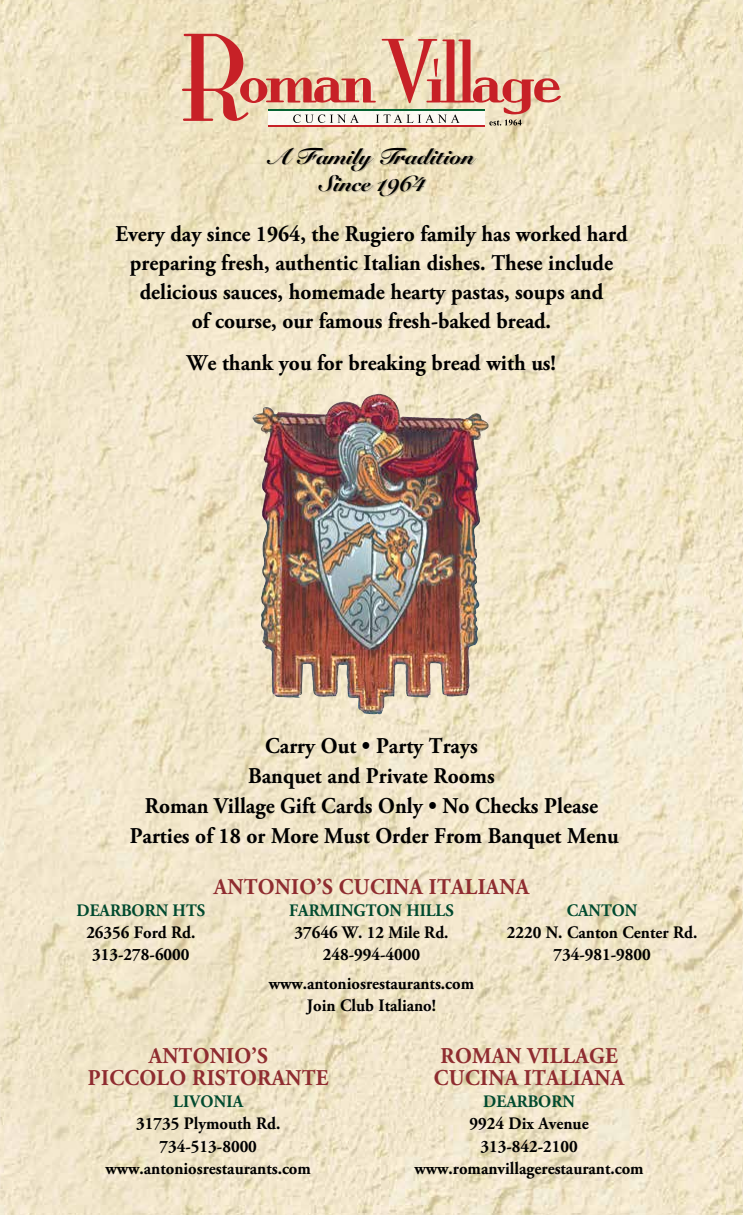
<style>
.page{position:relative;width:743px;height:1215px;background:#fff}
.page>*{position:absolute;margin:0;border:0;box-sizing:border-box;transform-origin:0 0}
.t1{font:700 22.5px/28.8px "Adobe Garamond Pro";color:#000;text-align:center;scale:.95 1}
.t2{font:700 22.5px/22.5px "Adobe Garamond Pro";letter-spacing:.015em;color:#8f2c30;text-align:center;scale:.95 1}
.t3{font:22.38px/26.8px "Snell Roundhand LT Std Blk Scr";color:#000;text-align:center}
.t4{font:700 17.5px/22.2px "Adobe Garamond Pro";color:#000;text-align:center;scale:.95 1}
.t5{font:700 17.5px "Adobe Garamond Pro";color:#004a2f;scale:.95 1}
</style>
<div class="page">
<img style="left:0;top:0;width:742px;height:1215px">
<div style="left:267px;top:148px;width:210px;height:49px;background:#000;opacity:.25"></div>
<svg style="left:182px;top:34px;width:379px;height:92px;background:#e2b69f"></svg>
<hr style="left:268px;top:110px;width:216px;height:1px;background:#056333">
<hr style="left:268px;top:126px;width:216px;height:1px;background:#c72127">
<img style="left:252px;top:395px;width:122px;height:303px">
<p class="t3" style="left:269px;top:144px;width:206px">A Family Tradition<br>Since 1964</p>
<p class="t1" style="left:115px;top:220px;width:540px">Every day since 1964, the Rugiero family has worked hard preparing fresh, authentic Italian dishes. These include delicious sauces, homemade hearty pastas, soups and<br>of course, our famous fresh-baked bread.</p>
<p class="t1" style="left:187px;top:349px;width:390px">We thank you for breaking bread with us!</p>
<p class="t1" style="left:130px;top:731px;width:516px;line-height:30px">Carry Out • Party Trays<br>Banquet and Private Rooms<br>Roman Village Gift Cards Only • No Checks Please Parties of 18 or More Must Order From Banquet Menu</p>
<p class="t5" style="left:77px;top:900px;width:137px">DEARBORN HTS</p>
<p class="t4" style="left:86px;top:922px;width:116px">26356 Ford Rd.<br>313-278-6000</p>
<p class="t2" style="left:214px;top:876px;width:333px">ANTONIO’S CUCINA ITALIANA</p>
<p class="t5" style="left:289px;top:900px;width:175px">FARMINGTON HILLS</p>
<p class="t4" style="left:294px;top:922px;width:164px">37646 W. 12 Mile Rd.<br>248-994-4000</p>
<p class="t5" style="left:566px;top:900px;width:76px">CANTON</p>
<p class="t4" style="left:507px;top:922px;width:202px">2220 N. Canton Center Rd.<br>734-981-9800</p>
<p class="t4" style="left:269px;top:972px;width:218px">www.antoniosrestaurants.com<br>Join Club Italiano!</p>
<p class="t2" style="left:88px;top:1045px;width:255px">ANTONIO’S<br>PICCOLO RISTORANTE</p>
<p class="t5" style="left:173px;top:1092px;width:75px">LIVONIA</p>
<p class="t4" style="left:105px;top:1113px;width:218px">31735 Plymouth Rd.<br>734-513-8000 www.antoniosrestaurants.com</p>
<p class="t2" style="left:434px;top:1045px;width:202px;text-align:left">ROMAN VILLAGE<br>CUCINA ITALIANA</p>
<p class="t5" style="left:483px;top:1092px;width:98px">DEARBORN</p>
<p class="t4" style="left:414px;top:1113px;width:243px">9924 Dix Avenue<br>313-842-2100 www.romanvillagerestaurant.com</p>
</div>
